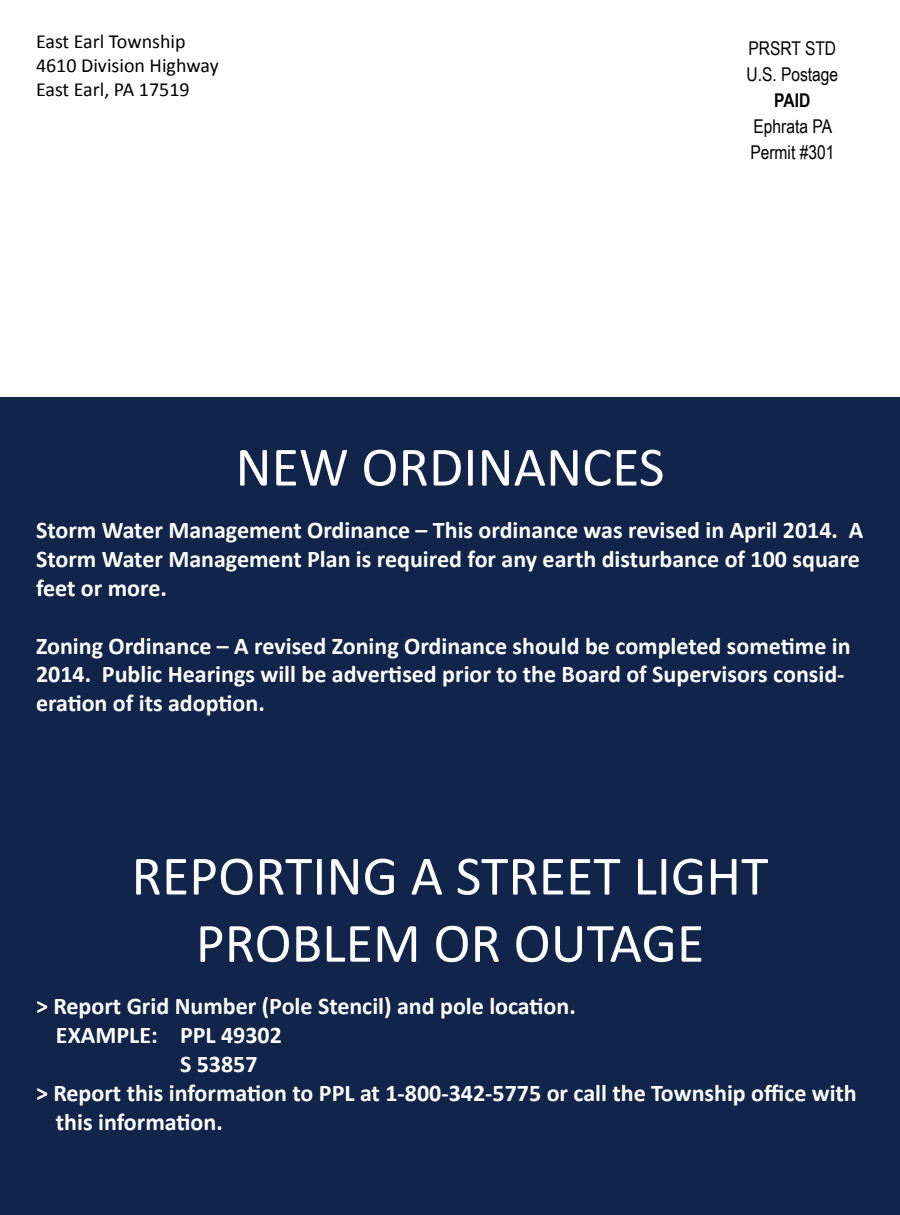
<style>
.page{position:relative;width:900px;height:1215px;background:#fff}
.page>*{position:absolute;margin:0;border:0;box-sizing:border-box;transform-origin:0 0}
.t1{font:56px/67.2px "Calibri";color:#fff;text-align:right}
.t2{font:700 24px/28.8px "Calibri";color:#fff}
.t3{font:20px/24px "Calibri";color:#000}
.t4{font:19px/26px "Arial Narrow";color:#000;text-align:center}
.s1{font-weight:700}
</style>
<div class="page">
<div style="left:0;top:397px;width:900px;height:818px;background:#11244a"></div>
<p class="t3" style="left:36px;top:29px;width:184px">East Earl Township<br>4610 Division Highway<br>East Earl, PA 17519</p>
<p class="t4" style="left:746px;top:35px;width:93px">PRSRT STD<br>U.S. Postage<br><span class="s1">PAID<br></span>Ephrata PA<br>Permit #301</p>
<p class="t1" style="left:235px;top:431px;width:224px">NEW ORDINAN</p>
<p class="t1" style="left:582px;top:431px;width:84px">CES</p>
<p class="t2" style="left:36px;top:515px;width:829px">Storm Water Management Ordinance – This ordinance was revised in April 2014. A<br>Storm Water Management Plan is required for any earth disturbance of 100 square feet or more.</p>
<p class="t2" style="left:36px;top:630px;width:816px">Zoning Ordinance – A revised Zoning Ordinance should be completed sometime in<br>2014. Public Hearings will be advertised prior to the Board of Supervisors consid&shy;eration of its adoption.</p>
<p class="t1" style="left:131px;top:840px;width:574px">Reporting a Street Light<br>Problem or Outage</p>
<p class="t2" style="left:36px;top:991px;width:541px">&gt; Report Grid Number (Pole Stencil) and pole location.</p>
<p class="t2" style="left:56px;top:1020px;width:227px">EXAMPLE: PPL 49302</p>
<p class="t2" style="left:180px;top:1049px;width:79px">S 53857</p>
<p class="t2" style="left:36px;top:1077px;width:822px">&gt; Report this information to PPL at 1-800-342-5775 or call the Township office with</p>
<p class="t2" style="left:56px;top:1106px;width:168px">this information.</p>
</div>
